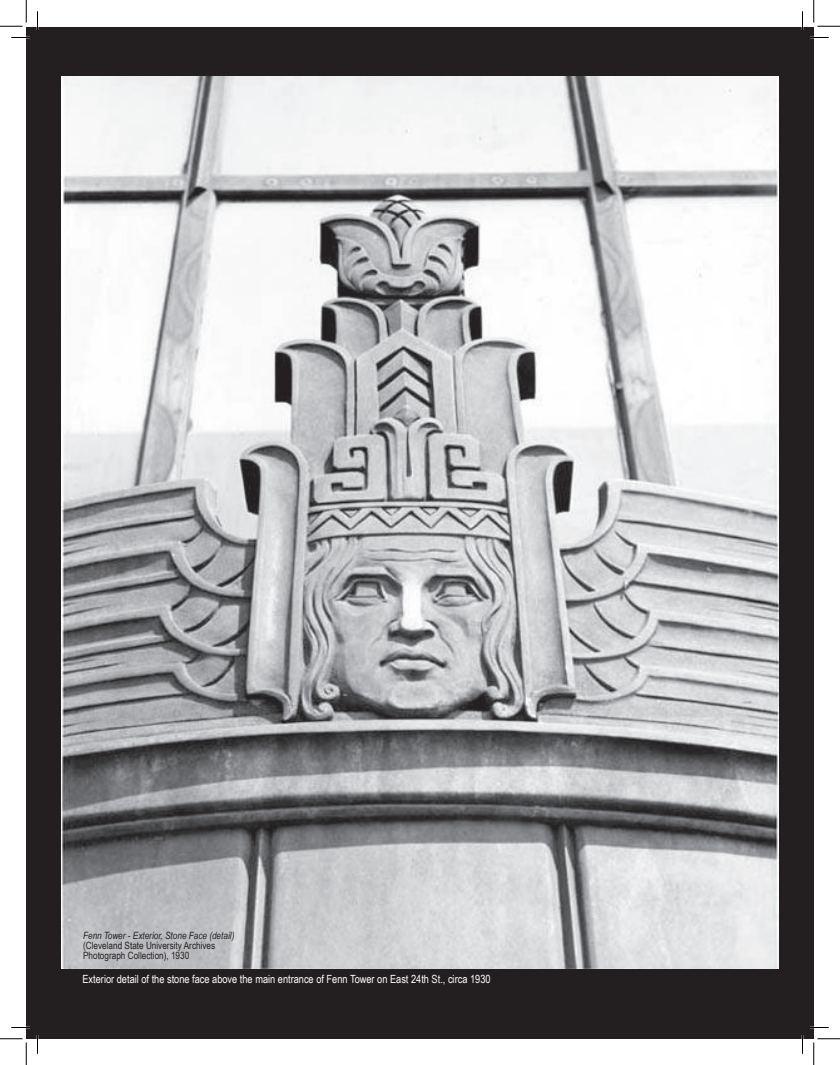
<style>
.page{position:relative;width:840px;height:1065px;background:#fff}
.page>*{position:absolute;margin:0;border:0;box-sizing:border-box;transform-origin:0 0}
.t1{font:11.25px "Arial Narrow";color:#fff}
.t2{font:10px/10px "Arial Narrow";color:#231f20}
.t3{font:italic 10px "Arial Narrow";color:#231f20}
.s1{font-family:"Adobe Garamond Pro";font-size:15px;color:#231f20}
</style>
<div class="page">
<div style="left:26px;top:27px;width:788px;height:1011px;background:#231f20"></div>
<img style="left:62px;top:77px;width:716px;height:891px">
<svg style="left:11px;top:37px;width:19px;height:1px"></svg>
<svg style="left:810px;top:37px;width:19px;height:1px"></svg>
<svg style="left:11px;top:1027px;width:19px;height:1px"></svg>
<svg style="left:810px;top:1027px;width:19px;height:1px"></svg>
<svg style="left:37px;top:11px;width:1px;height:19px"></svg>
<svg style="left:37px;top:1035px;width:1px;height:19px"></svg>
<svg style="left:802px;top:11px;width:1px;height:19px"></svg>
<svg style="left:802px;top:1035px;width:1px;height:19px"></svg>
<svg style="left:0;top:0;width:27px;height:27px"></svg>
<svg style="left:0;top:1039px;width:27px;height:26px"></svg>
<svg style="left:814px;top:0;width:26px;height:27px"></svg>
<svg style="left:814px;top:1039px;width:26px;height:26px"></svg>
<p class="t3" style="left:83px;top:928px;width:153px">Fenn Tower - Exterior, Stone Face (detail)</p>
<p class="t2" style="left:83px;top:940px;width:134px">(Cleveland State University Archives<br>Photograph Collection), 1930</p>
<p class="t1" style="left:82px;top:970px;width:410px"><span class="s1">12</span>Exterior detail of the stone face above the main entrance of Fenn Tower on East 24th St., circa 1930</p>
</div>
